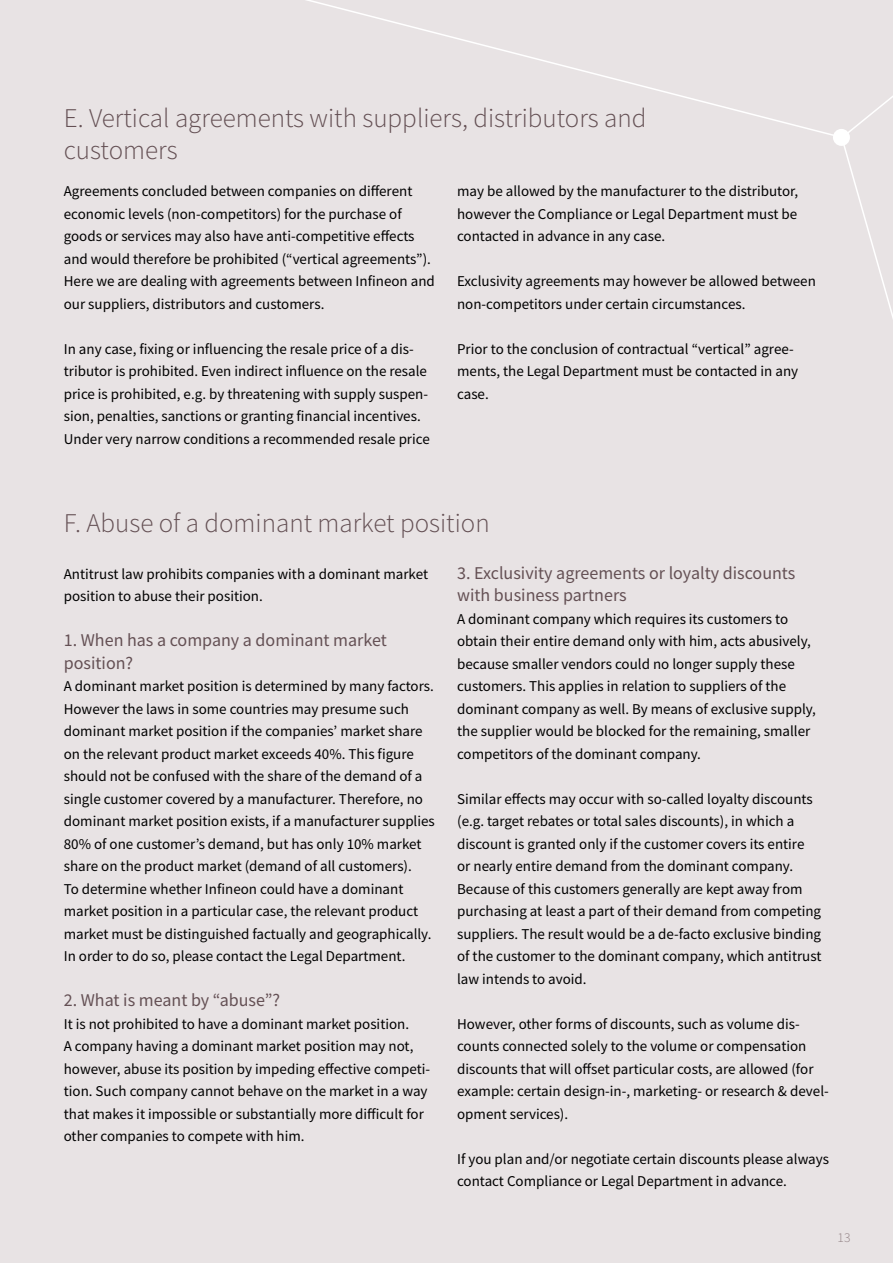
<style>
.page{position:relative;width:893px;height:1263px;background:#e8e3e4}
.page>*{position:absolute;margin:0;border:0;box-sizing:border-box;transform-origin:0 0}
.t1{font:300 27px/32.4px "Source Sans Pro";color:#645054}
.t2{font:18px/22.5px "Source Sans Pro";color:#645054}
.t3{font:15px/22.5px "Source Sans Pro";color:#000}
.t4{font:300 13.5px "Source Sans Pro";color:#928285}
</style>
<div class="page">
<svg style="left:839px;top:96px;width:54px;height:44px"></svg>
<h1 class="t1" style="left:64px;top:101px;width:584px">E. Vertical agreements with suppliers, distributors and customers</h1>
<p class="t3" style="left:64px;top:180px;width:373px">Agreements concluded between companies on different economic levels (non-competitors) for the purchase of goods or services may also have anti-competitive effects and would therefore be prohibited (“vertical agreements”).<br>Here we are dealing with agreements between Infineon and our suppliers, distributors and customers.</p>
<p class="t3" style="left:64px;top:337px;width:368px">In any case, fixing or influencing the resale price of a dis&shy;tributor is prohibited. Even indirect influence on the resale price is prohibited, e.g. by threatening with supply suspen&shy;sion, penalties, sanctions or granting financial incentives.<br>Under very narrow conditions a recommended resale price</p>
<p class="t3" style="left:457px;top:180px;width:343px;text-align:justify">may be allowed by the manufacturer to the distributor, however the Compliance or Legal Department must be contacted in advance in any case.</p>
<p class="t3" style="left:457px;top:270px;width:360px">Exclusivity agreements may however be allowed between non-competitors under certain circumstances.</p>
<p class="t3" style="left:457px;top:337px;width:343px">Prior to the conclusion of contractual “vertical” agree&shy;ments, the Legal Department must be contacted in any case.</p>
<h1 class="t1" style="left:64px;top:506px;width:427px">F. Abuse of a dominant market position</h1>
<p class="t3" style="left:64px;top:562px;width:366px">Antitrust law prohibits companies with a dominant market position to abuse their position.</p>
<p class="t2" style="left:64px;top:629px;width:325px">1. When has a company a dominant market position?</p>
<p class="t3" style="left:64px;top:675px;width:373px">A dominant market position is determined by many factors.<br>However the laws in some countries may presume such dominant market position if the companies’ market share on the relevant product market exceeds 40%. This figure should not be confused with the share of the demand of a single customer covered by a manufacturer. Therefore, no dominant market position exists, if a manufacturer supplies 80% of one customer’s demand, but has only 10% market share on the product market (demand of all customers).<br>To determine whether Infineon could have a dominant market position in a particular case, the relevant product market must be distinguished factually and geographically.<br>In order to do so, please contact the Legal Department.</p>
<p class="t2" style="left:64px;top:989px;width:218px">2. What is meant by “abuse”?</p>
<p class="t3" style="left:64px;top:1012px;width:368px">It is not prohibited to have a dominant market position.<br>A company having a dominant market position may not, however, abuse its position by impeding effective competi&shy;tion. Such company cannot behave on the market in a way that makes it impossible or substantially more difficult for other companies to compete with him.</p>
<p class="t2" style="left:457px;top:561px;width:340px">3. Exclusivity agreements or loyalty discounts with business partners</p>
<p class="t3" style="left:457px;top:607px;width:360px">A dominant company which requires its customers to obtain their entire demand only with him, acts abusively, because smaller vendors could no longer supply these customers. This applies in relation to suppliers of the dominant company as well. By means of exclusive supply, the supplier would be blocked for the remaining, smaller competitors of the dominant company.</p>
<p class="t3" style="left:457px;top:787px;width:366px">Similar effects may occur with so-called loyalty discounts (e.g. target rebates or total sales discounts), in which a discount is granted only if the customer covers its entire or nearly entire demand from the dominant company.<br>Because of this customers generally are kept away from purchasing at least a part of their demand from competing suppliers. The result would be a de-facto exclusive binding of the customer to the dominant company, which antitrust law intends to avoid.</p>
<p class="t3" style="left:457px;top:1012px;width:373px">However, other forms of discounts, such as volume dis&shy;counts connected solely to the volume or compensation discounts that will offset particular costs, are allowed (for example: certain design-in-, marketing- or research &amp; devel&shy;opment services).</p>
<p class="t3" style="left:457px;top:1147px;width:374px">If you plan and/or negotiate certain discounts please always contact Compliance or Legal Department in advance.</p>
<p class="t4" style="left:837px;top:1229px;width:14px">13</p>
</div>
